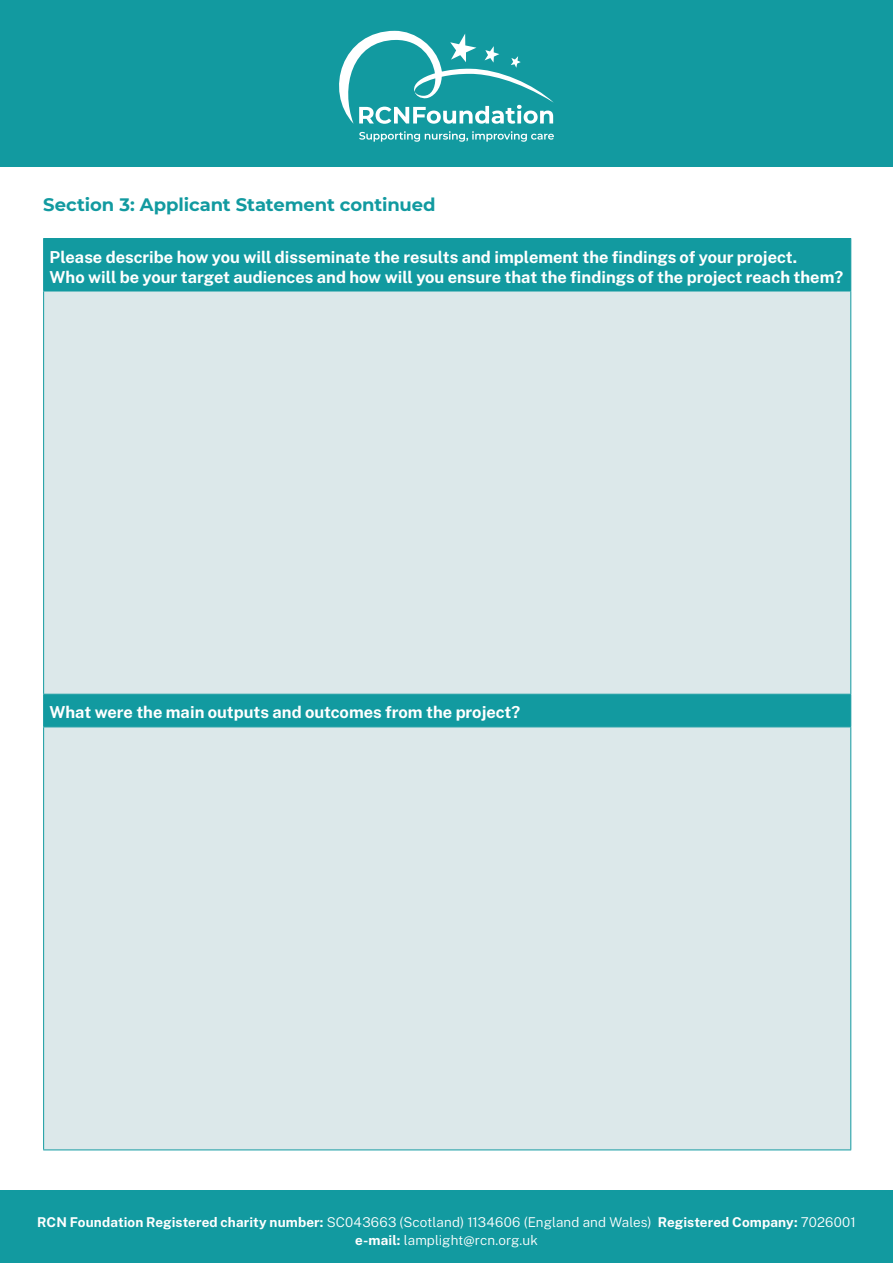
<style>
.page{position:relative;width:893px;height:1263px;background:#fff}
.page>*{position:absolute;margin:0;border:0;box-sizing:border-box;transform-origin:0 0}
.t1{font:700 18px "Montserrat";letter-spacing:-.005em;color:#129aa0}
.t2{font:700 16.5px/19.8px "Public Sans";color:#fff}
.t3{font:300 13.5px/18px "Public Sans";color:#fff;text-align:center}
.s1{font-weight:700}
</style>
<div class="page">
<div style="left:0;top:1191px;width:893px;height:72px;background:#129aa0"></div>
<div style="left:0;top:0;width:893px;height:166px;background:#129aa0"></div>
<svg style="left:339px;top:31px;width:215px;height:93px"></svg>
<svg style="left:359px;top:131px;width:195px;height:11px"></svg>
<div style="left:44px;top:239px;width:806px;height:52px;background:#129aa0"></div>
<div style="left:44px;top:292px;width:806px;height:857px;background:#dce8ea"></div>
<hr style="left:43px;top:238px;width:808px;height:1px;background:#129aa0">
<hr style="left:43px;top:239px;width:1px;height:52px;background:#129aa0">
<hr style="left:850px;top:239px;width:1px;height:52px;background:#129aa0">
<hr style="left:43px;top:291px;width:808px;height:1px;background:#129aa0">
<hr style="left:43px;top:291px;width:1px;height:403px;background:#129aa0">
<hr style="left:850px;top:291px;width:1px;height:403px;background:#129aa0">
<hr style="left:43px;top:694px;width:808px;height:1px;background:#129aa0">
<hr style="left:43px;top:695px;width:1px;height:31px;background:#129aa0">
<hr style="left:850px;top:695px;width:1px;height:31px;background:#129aa0">
<hr style="left:43px;top:726px;width:808px;height:1px;background:#129aa0">
<hr style="left:43px;top:727px;width:1px;height:422px;background:#129aa0">
<hr style="left:850px;top:727px;width:1px;height:422px;background:#129aa0">
<hr style="left:43px;top:1149px;width:808px;height:1px;background:#129aa0">
<p class="t1" style="left:43px;top:192px;width:394px">Section 3: Applicant Statement continued</p>
<p class="t2" style="left:50px;top:246px;width:795px">Please describe how you will disseminate the results and implement the findings of your project.<br>Who will be your target audiences and how will you ensure that the findings of the project reach them?</p>
<p class="t2" style="left:50px;top:701px;width:472px">What were the main outputs and outcomes from the project?</p>
<p class="t3" style="left:37px;top:1212px;width:820px"><span class="s1">RCN Foundation Registered charity number:</span> SC043663 (Scotland) 1134606 (England and Wales) <span class="s1">Registered Company:</span> 7026001 <span class="s1">e-mail:</span> lamplight@rcn.org.uk</p>
</div>
